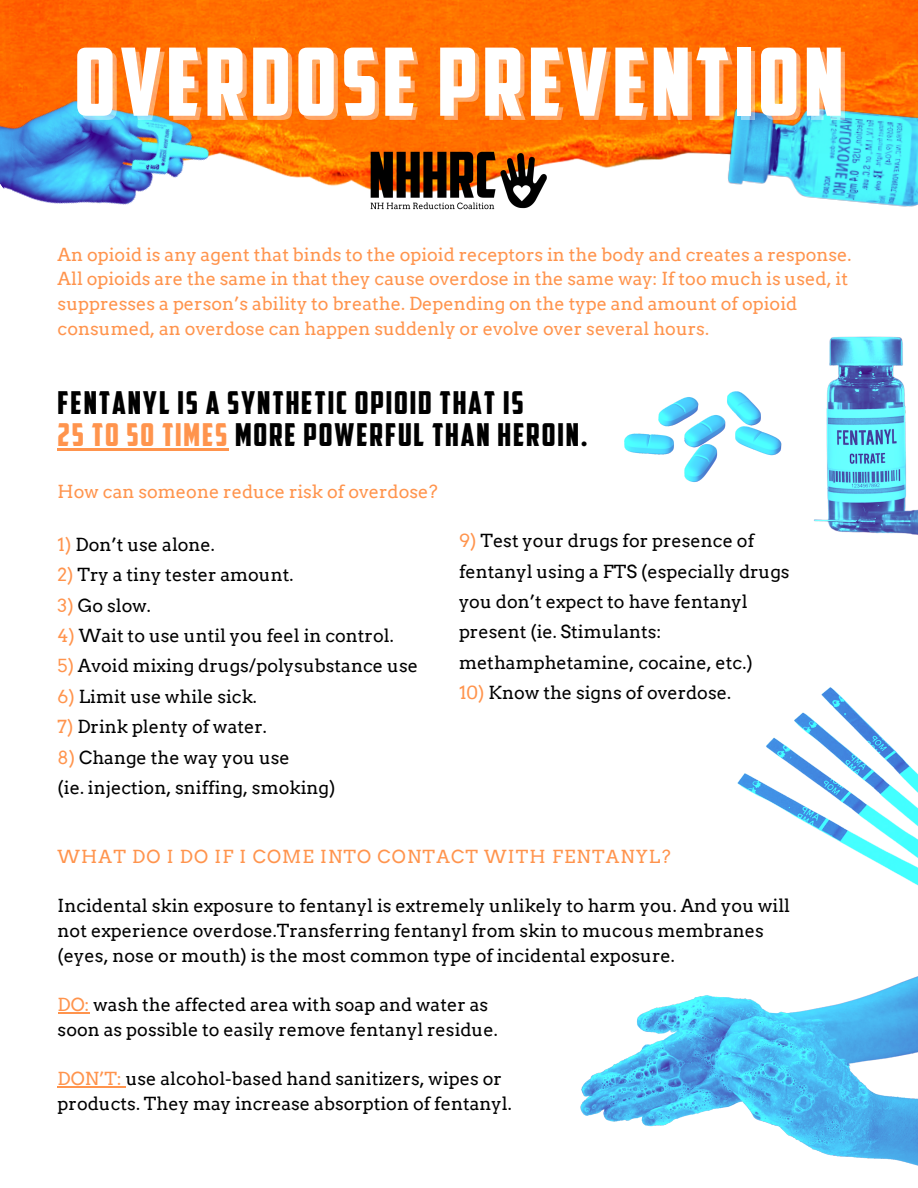
<style>
.page{position:relative;width:918px;height:1188px;background:#fff}
.page>*{position:absolute;margin:0;border:0;box-sizing:border-box;transform-origin:0 0}
.t1{font:94.05px "American Captain";letter-spacing:.05em;color:#fff}
.t2{font:31.5px/32.7px "American Captain";letter-spacing:.06em;color:#000}
.t3{font:18px/30.3px "Arvo";color:#000}
.t4{font:18px/24.8px "Arvo";color:#ff944d}
.t5{font:18px "Arvo";letter-spacing:.065em;color:#ff944d}
.s1{color:#ff944d}
</style>
<div class="page">
<img style="left:624px;top:391px;width:158px;height:91px">
<hr style="left:58px;top:449px;width:171px;height:2px;background:#ff944d">
<img style="left:737px;top:687px;width:181px;height:199px">
<img style="left:580px;top:976px;width:338px;height:190px">
<img style="left:814px;top:336px;width:104px;height:199px">
<img style="left:0;top:0;width:918px;height:188px">
<img style="left:0;top:30px;width:214px;height:175px">
<img style="left:714px;top:97px;width:204px;height:110px">
<img style="left:366px;top:148px;width:186px;height:62px">
<hr style="left:58px;top:1012px;width:32px;height:1px;background:#ff944d">
<hr style="left:58px;top:1087px;width:68px;height:1px;background:#ff944d">
<h1 class="t1" style="left:74px;top:45px;width:771px">OVERDOSE PREVENTION</h1>
<p class="t4" style="left:58px;top:242px;width:795px">An opioid is any agent that binds to the opioid receptors in the body and creates a response.<br>All opioids are the same in that they cause overdose in the same way: If too much is used, it suppresses a person’s ability to breathe. Depending on the type and amount of opioid consumed, an overdose can happen suddenly or evolve over several hours.</p>
<h2 class="t2" style="left:58px;top:389px;width:532px">FENTANYL IS A SYNTHETIC OPIOID THAT IS<br><span class="s1">25 TO 50 TIMES</span> MORE POWERFUL THAN HEROIN.</h2>
<p class="t4" style="left:58px;top:479px;width:382px">How can someone reduce risk of overdose?</p>
<p class="t3" style="left:58px;top:529px;width:159px"><span class="s1">1)</span> Don’t use alone.</p>
<p class="t3" style="left:58px;top:560px;width:237px"><span class="s1">2)</span> Try a tiny tester amount.</p>
<p class="t3" style="left:58px;top:590px;width:95px"><span class="s1">3)</span> Go slow.</p>
<p class="t3" style="left:58px;top:620px;width:338px"><span class="s1">4)</span> Wait to use until you feel in control.</p>
<p class="t3" style="left:58px;top:651px;width:362px"><span class="s1">5)</span> Avoid mixing drugs/polysubstance use</p>
<p class="t3" style="left:58px;top:681px;width:201px"><span class="s1">6)</span> Limit use while sick.</p>
<p class="t3" style="left:58px;top:712px;width:211px"><span class="s1">7)</span> Drink plenty of water.</p>
<p class="t3" style="left:58px;top:742px;width:279px"><span class="s1">8)</span> Change the way you use<br>(ie. injection, sniffing, smoking)</p>
<p class="t3" style="left:459px;top:526px;width:332px"><span class="s1">9)</span> Test your drugs for presence of fentanyl using a FTS (especially drugs you don’t expect to have fentanyl present (ie. Stimulants: methamphetamine, cocaine, etc.)</p>
<p class="t3" style="left:459px;top:678px;width:274px"><span class="s1">10)</span> Know the signs of overdose.</p>
<p class="t5" style="left:58px;top:845px;width:615px">WHAT DO I DO IF I COME INTO CONTACT WITH FENTANYL?</p>
<p class="t3" style="left:58px;top:893px;width:734px;line-height:24.8px">Incidental skin exposure to fentanyl is extremely unlikely to harm you. And you will not experience overdose.Transferring fentanyl from skin to mucous membranes (eyes, nose or mouth) is the most common type of incidental exposure.</p>
<p class="t3" style="left:58px;top:992px;width:442px;line-height:24.8px"><span class="s1">DO:</span> wash the affected area with soap and water as soon as possible to easily remove fentanyl residue.</p>
<p class="t3" style="left:58px;top:1067px;width:456px;line-height:24.8px"><span class="s1">DON’T:</span> use alcohol-based hand sanitizers, wipes or products. They may increase absorption of fentanyl.</p>
</div>
